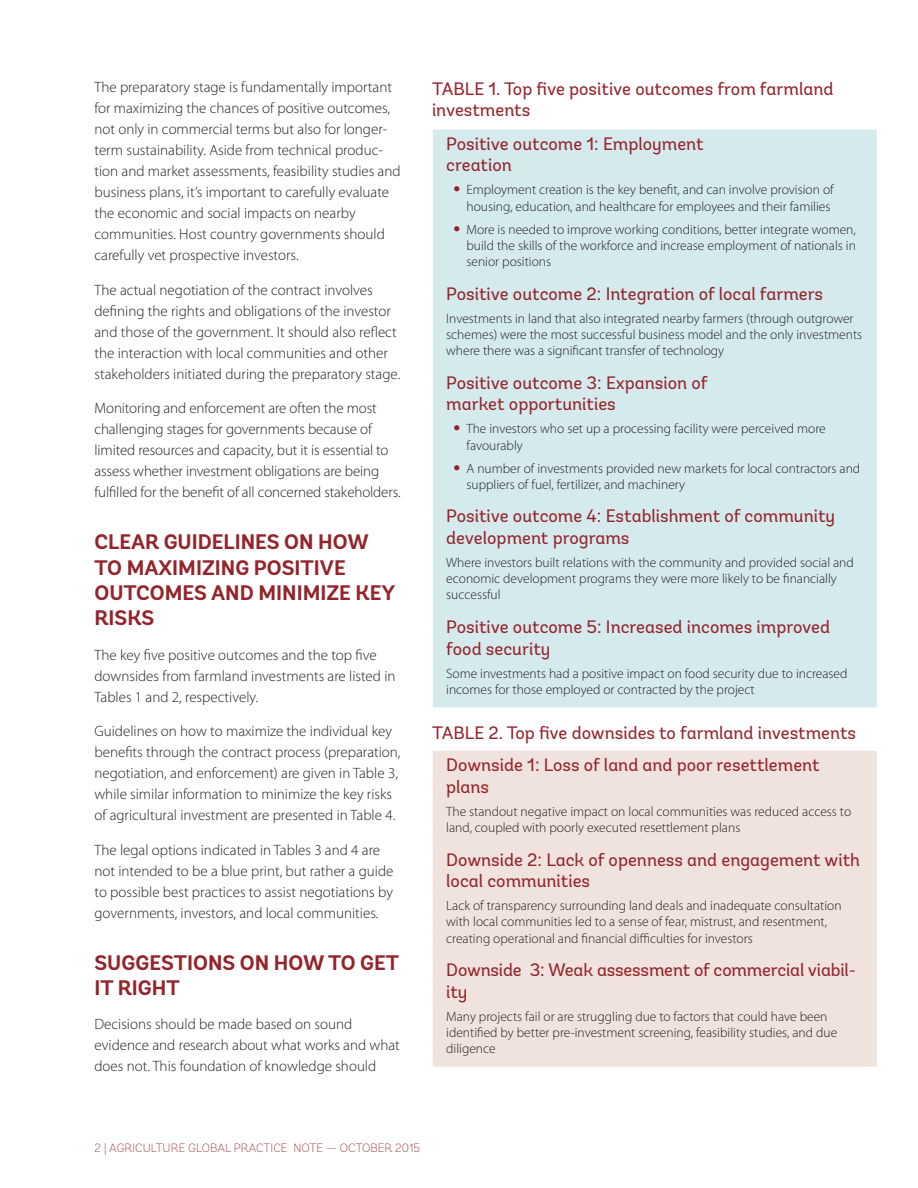
<style>
.page{position:relative;width:918px;height:1188px;background:#fff}
.page>*{position:absolute;margin:0;border:0;box-sizing:border-box;transform-origin:0 0}
.t1{font:700 21px/25.2px "Andes";color:#94242b}
.t2{font:18px/21.6px "Andes";color:#94242b}
.t3{font:300 15px/21px "Myriad Pro";color:#231f20}
.t4{font:300 13.5px/16.2px "Myriad Pro";color:#231f20}
.t5{font:200 12px "Andes";color:#94242b}
.s1{font-family:"Frutiger LT Std";font-weight:700;font-size:15px;color:#94242b}
</style>
<div class="page">
<div style="left:433px;top:130px;width:444px;height:577px;background:#d5eaed"></div>
<div style="left:433px;top:751px;width:444px;height:316px;background:#f0e2dc"></div>
<p class="t3" style="left:94px;top:77px;width:308px">The preparatory stage is fundamentally important for maximizing the chances of positive outcomes, not only in commercial terms but also for longer&shy;term sustainability. Aside from technical produc&shy;tion and market assessments, feasibility studies and business plans, it’s important to carefully evaluate the economic and social impacts on nearby communities. Host country governments should carefully vet prospective investors.</p>
<p class="t3" style="left:94px;top:279px;width:307px">The actual negotiation of the contract involves defining the rights and obligations of the investor and those of the government. It should also reflect the interaction with local communities and other stakeholders initiated during the preparatory stage.</p>
<p class="t3" style="left:94px;top:398px;width:308px">Monitoring and enforcement are often the most challenging stages for governments because of limited resources and capacity, but it is essential to assess whether investment obligations are being fulfilled for the benefit of all concerned stakeholders.</p>
<h1 class="t1" style="left:94px;top:530px;width:302px">CLEAR GUIDELINES ON HOW<br>TO MAXIMIZING POSITIVE<br>OUTCOMES AND MINIMIZE KEY<br>RISKS</h1>
<p class="t3" style="left:94px;top:644px;width:303px">The key five positive outcomes and the top five downsides from farmland investments are listed in<br>Tables 1 and 2, respectively.</p>
<p class="t3" style="left:94px;top:720px;width:308px">Guidelines on how to maximize the individual key benefits through the contract process (preparation, negotiation, and enforcement) are given in Table 3, while similar information to minimize the key risks of agricultural investment are presented in Table 4.</p>
<p class="t3" style="left:94px;top:839px;width:300px">The legal options indicated in Tables 3 and 4 are not intended to be a blue print, but rather a guide to possible best practices to assist negotiations by governments, investors, and local communities.</p>
<h1 class="t1" style="left:94px;top:951px;width:306px">SUGGESTIONS ON HOW TO GET<br>IT RIGHT</h1>
<p class="t3" style="left:94px;top:1014px;width:307px">Decisions should be made based on sound evidence and research about what works and what does not. This foundation of knowledge should</p>
<p class="t2" style="left:432px;top:78px;width:403px">Table 1. Top five positive outcomes from farmland investments</p>
<p class="t2" style="left:446px;top:133px;width:259px">Positive outcome 1: Employment creation</p>
<p class="t4" style="left:453px;top:182px;width:382px;text-align:right"><span class="s1">•</span> Employment creation is the key benefit, and can involve provision of housing, education, and healthcare for employees and their families</p>
<p class="t4" style="left:466px;top:221px;width:391px;text-align:justify;text-indent:-14px"><span class="s1">•</span> More is needed to improve working conditions, better integrate women, build the skills of the workforce and increase employment of nationals in senior positions</p>
<p class="t2" style="left:446px;top:283px;width:378px">Positive outcome 2: Integration of local farmers</p>
<p class="t4" style="left:446px;top:310px;width:417px">Investments in land that also integrated nearby farmers (through outgrower schemes) were the most successful business model and the only investments where there was a significant transfer of technology</p>
<p class="t2" style="left:446px;top:372px;width:263px">Positive outcome 3: Expansion of market opportunities</p>
<p class="t4" style="left:466px;top:421px;width:361px;text-indent:-14px"><span class="s1">•</span> The investors who set up a processing facility were perceived more favourably</p>
<p class="t4" style="left:466px;top:460px;width:395px;text-indent:-14px"><span class="s1">•</span> A number of investments provided new markets for local contractors and suppliers of fuel, fertilizer, and machinery</p>
<p class="t2" style="left:446px;top:506px;width:390px">Positive outcome 4: Establishment of community development programs</p>
<p class="t4" style="left:446px;top:554px;width:409px">Where investors built relations with the community and provided social and economic development programs they were more likely to be financially successful</p>
<p class="t2" style="left:446px;top:616px;width:385px">Positive outcome 5: Increased incomes improved food security</p>
<p class="t4" style="left:446px;top:665px;width:403px">Some investments had a positive impact on food security due to increased incomes for those employed or contracted by the project</p>
<p class="t2" style="left:446px;top:717px;width:411px;line-height:32.2px;text-indent:-14px">Table 2. Top five downsides to farmland investments<br>Downside 1: Loss of land and poor resettlement</p>
<p class="t2" style="left:446px;top:776px;width:44px">plans</p>
<p class="t4" style="left:446px;top:803px;width:406px">The standout negative impact on local communities was reduced access to land, coupled with poorly executed resettlement plans</p>
<p class="t2" style="left:446px;top:849px;width:415px">Downside 2: Lack of openness and engagement with local communities</p>
<p class="t4" style="left:446px;top:897px;width:397px">Lack of transparency surrounding land deals and inadequate consultation with local communities led to a sense of fear, mistrust, and resentment, creating operational and financial difficulties for investors</p>
<p class="t2" style="left:446px;top:959px;width:411px">Downside 3: Weak assessment of commercial viabil&shy;ity</p>
<p class="t4" style="left:446px;top:1008px;width:392px">Many projects fail or are struggling due to factors that could have been identified by better pre-investment screening, feasibility studies, and due diligence</p>
<p class="t5" style="left:94px;top:1141px;width:327px">2 | AGRICULTURE GLOBAL PRACTICE NOTE — OCTOBER 2015</p>
</div>
